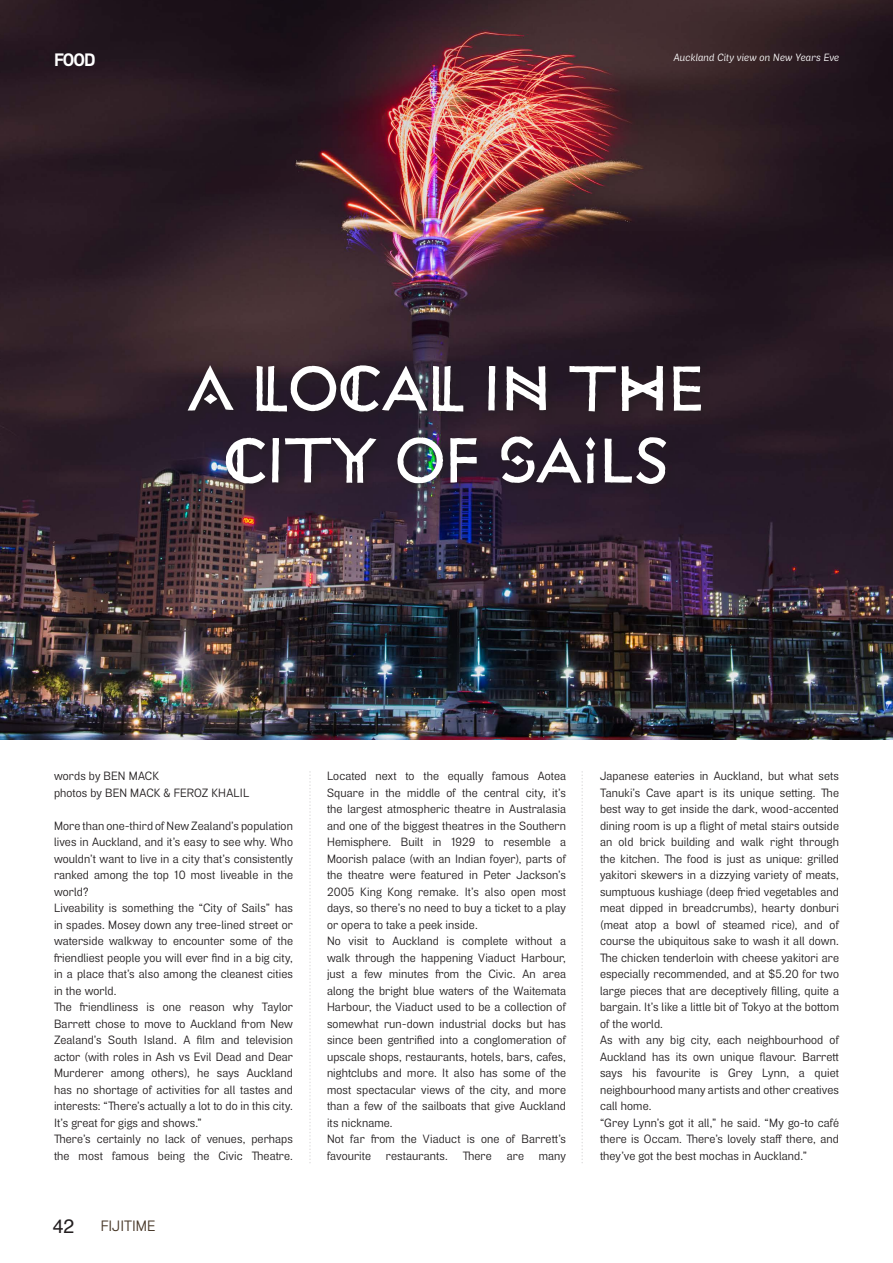
<style>
.page{position:relative;width:893px;height:1263px;background:#fff}
.page>*{position:absolute;margin:0;border:0;box-sizing:border-box;transform-origin:0 0}
.TRAVEL_HEADLINE{font:72px "Bula";letter-spacing:-.025em;color:#fff}
.t1{font:19.5px "Helvetica";color:#231f20}
.BODY_COPY_2012{font:700 18px "Air";color:#fff}
.t2{font:15px "Air";color:#473727}
.t3{font:12px/16.5px "Air";letter-spacing:.01em;color:#231f20;text-align:justify}
.t4{font:italic 10.5px "Air";letter-spacing:.025em;color:#fff}
</style>
<div class="page">
<img style="left:0;top:0;width:893px;height:740px">
<div style="left:183px;top:361px;width:529px;height:134px;background:#231f20;opacity:.7"></div>
<svg style="left:581px;top:772px;width:2px;height:391px"></svg>
<svg style="left:309px;top:772px;width:2px;height:391px"></svg>
<p class="BODY_COPY_2012" style="left:54px;top:49px;width:43px">FOOD</p>
<p class="t4" style="left:673px;top:51px;width:167px">Auckland City view on New Years Eve</p>
<p class="TRAVEL_HEADLINE" style="left:187px;top:358px;width:521px">A LOCAL IN THE</p>
<p class="TRAVEL_HEADLINE" style="left:223px;top:430px;width:449px">CITY OF SAILS</p>
<p class="t3" style="left:54px;top:768px;width:106px">words by BEN MACK</p>
<p class="t3" style="left:54px;top:784px;width:197px">photos by BEN MACK &amp; FEROZ KHALIL</p>
<p class="t3" style="left:54px;top:817px;width:240px">More than one-third of New Zealand’s population lives in Auckland, and it’s easy to see why. Who wouldn’t want to live in a city that’s consistently ranked among the top 10 most liveable in the world?</p>
<p class="t3" style="left:54px;top:900px;width:240px">Liveability is something the “City of Sails” has in spades. Mosey down any tree-lined street or waterside walkway to encounter some of the friendliest people you will ever find in a big city, in a place that’s also among the cleanest cities in the world.</p>
<p class="t3" style="left:54px;top:999px;width:240px">The friendliness is one reason why Taylor Barrett chose to move to Auckland from New Zealand’s South Island. A film and television actor (with roles in Ash vs Evil Dead and Dear Murderer among others), he says Auckland has no shortage of activities for all tastes and interests: “There’s actually a lot to do in this city.<br>It’s great for gigs and shows.”</p>
<p class="t3" style="left:54px;top:1131px;width:240px">There’s certainly no lack of venues, perhaps the most famous being the Civic Theatre.</p>
<p class="t1" style="left:53px;top:1211px;width:23px">42</p>
<p class="t2" style="left:101px;top:1217px;width:56px">FIJITIME</p>
<p class="t3" style="left:327px;top:768px;width:240px">Located next to the equally famous Aotea Square in the middle of the central city, it’s the largest atmospheric theatre in Australasia and one of the biggest theatres in the Southern Hemisphere. Built in 1929 to resemble a Moorish palace (with an Indian foyer), parts of the theatre were featured in Peter Jackson’s 2005 King Kong remake. It’s also open most days, so there’s no need to buy a ticket to a play or opera to take a peek inside.</p>
<p class="t3" style="left:327px;top:933px;width:240px">No visit to Auckland is complete without a walk through the happening Viaduct Harbour, just a few minutes from the Civic. An area along the bright blue waters of the Waitemata Harbour, the Viaduct used to be a collection of somewhat run-down industrial docks but has since been gentrified into a conglomeration of upscale shops, restaurants, hotels, bars, cafes, nightclubs and more. It also has some of the most spectacular views of the city, and more than a few of the sailboats that give Auckland its nickname.</p>
<p class="t3" style="left:327px;top:1131px;width:240px">Not far from the Viaduct is one of Barrett’s favourite restaurants. There are many</p>
<p class="t3" style="left:600px;top:768px;width:240px">Japanese eateries in Auckland, but what sets Tanuki’s Cave apart is its unique setting. The best way to get inside the dark, wood-accented dining room is up a flight of metal stairs outside an old brick building and walk right through the kitchen. The food is just as unique: grilled yakitori skewers in a dizzying variety of meats, sumptuous kushiage (deep fried vegetables and meat dipped in breadcrumbs), hearty donburi (meat atop a bowl of steamed rice), and of course the ubiquitous sake to wash it all down.<br>The chicken tenderloin with cheese yakitori are especially recommended, and at $5.20 for two large pieces that are deceptively filling, quite a bargain. It’s like a little bit of Tokyo at the bottom of the world.</p>
<p class="t3" style="left:600px;top:1032px;width:240px">As with any big city, each neighbourhood of Auckland has its own unique flavour. Barrett says his favourite is Grey Lynn, a quiet neighbourhood many artists and other creatives call home.</p>
<p class="t3" style="left:600px;top:1114px;width:240px">“Grey Lynn’s got it all,” he said. “My go-to café there is Occam. There’s lovely staff there, and they’ve got the best mochas in Auckland.”</p>
</div>
